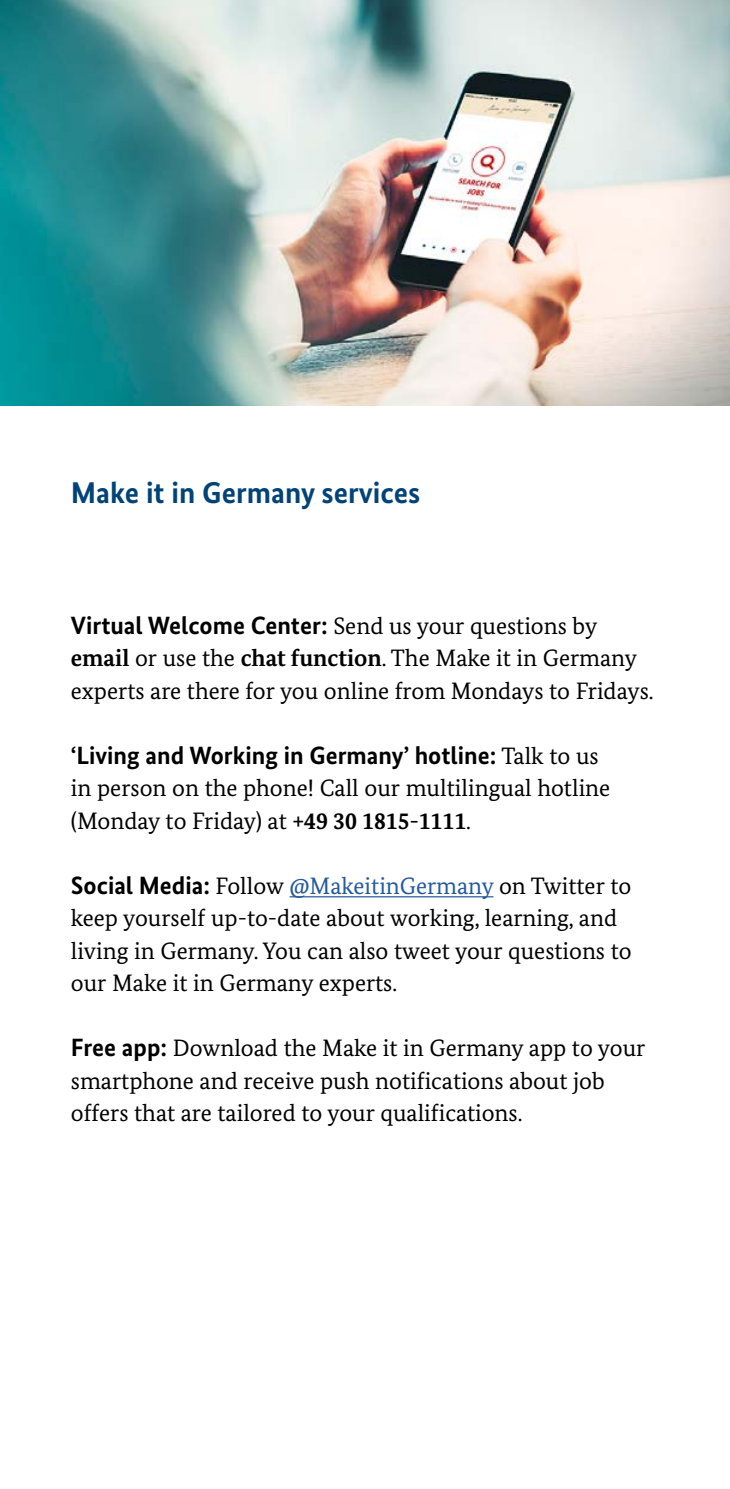
<style>
.page{position:relative;width:730px;height:1489px;background:#fff}
.page>*{position:absolute;margin:0;border:0;box-sizing:border-box;transform-origin:0 0}
.t1{font:700 30px "Bundes Sans";color:#004377}
.t2{font:700 25px "Bundes Sans";color:#000}
.t3{font:23.75px/32.5px "Bundes Serif";color:#000}
.s1{font-family:"Bundes Serif";font-weight:400;font-size:23.75px}
.s2{font-weight:700}
.s3{font-family:"Bundes Sans";font-weight:700;font-size:25px}
.s4{color:#245a9c}
</style>
<div class="page">
<hr style="left:290px;top:896px;width:203px;height:1px;background:#245a9c">
<img style="left:0;top:0;width:730px;height:406px">
<p class="t1" style="left:71px;top:475px;width:351px">Make it in Germany services</p>
<p class="t2" style="left:71px;top:609px;width:528px">Virtual Welcome Center: <span class="s1">Send us your questions by</span></p>
<p class="t3" style="left:71px;top:641px;width:584px"><span class="s2">email</span> or use the <span class="s2">chat function</span>. The Make it in Germany experts are there for you online from Mondays to Fridays.</p>
<p class="t2" style="left:71px;top:739px;width:529px">‘Living and Working in Germany’ hotline: <span class="s1">Talk to us</span></p>
<p class="t3" style="left:71px;top:771px;width:541px">in person on the phone! Call our multilingual hotline (Monday to Friday) at <span class="s2">+49 30 1815-1111</span>.</p>
<p class="t3" style="left:71px;top:869px;width:562px"><span class="s3">Social Media:</span> Follow <span class="s4">@MakeitinGermany</span> on Twitter to keep yourself up-to-date about working, learning, and living in Germany. You can also tweet your questions to our Make it in Germany experts.</p>
<p class="t3" style="left:71px;top:1031px;width:576px"><span class="s3">Free app:</span> Download the Make it in Germany app to your smartphone and receive push notifications about job offers that are tailored to your qualifications.</p>
</div>
